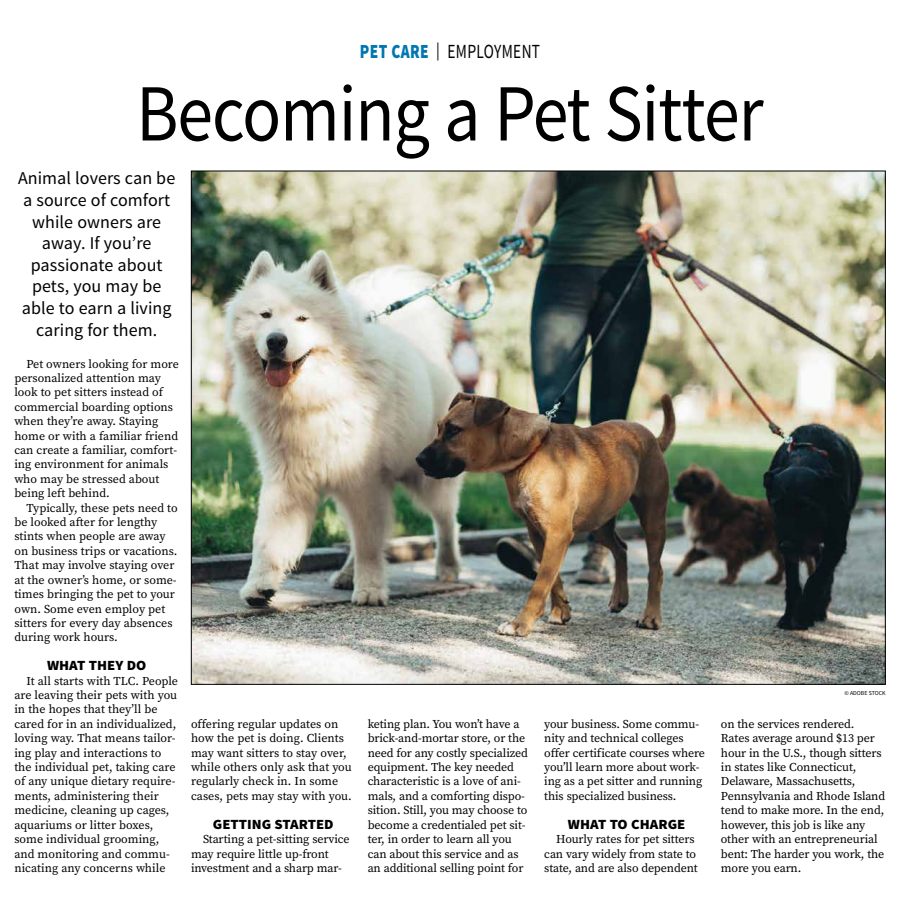
<style>
.page{position:relative;width:900px;height:908px;background:#fff}
.page>*{position:absolute;margin:0;border:0;box-sizing:border-box;transform-origin:0 0}
.t1{font:81px "Source Sans Pro";letter-spacing:-.015em;color:#000;scale:.89 1}
.t2{font:20px "Source Sans Pro";letter-spacing:.025em;color:#000;scale:.77 1}
.t3{font:18px/21.6px "Source Sans Pro";letter-spacing:.005em;color:#000;text-align:center}
.t4{font:900 14px "Source Sans Pro";color:#000;scale:1.05 1}
.t5{font:12px/14.4px "Source Serif Pro";letter-spacing:-.01em;color:#000}
.t6{font:6px "Source Sans Pro";color:#000}
.s1{font-weight:900;color:#0077b1}
.s2{font-size:18px}
</style>
<div class="page">
<img style="left:193px;top:173px;width:691px;height:509px">
<h2 class="t2" style="left:360px;top:39px;width:236px"><span class="s1">PET CARE</span> <span class="s2">|</span> EMPLOYMENT</h2>
<h1 class="t1" style="left:136px;top:63px;width:706px">Becoming a Pet Sitter</h1>
<h3 class="t3" style="left:18px;top:168px;width:159px">Animal lovers can be a source of comfort while owners are away. If you’re passionate about pets, you may be able to earn a living caring for them.</h3>
<p class="t5" style="left:14px;top:356px;width:166px;text-indent:12px">Pet owners looking for more personalized attention may look to pet sitters instead of commercial boarding options when they’re away. Staying home or with a familiar friend can create a familiar, comfort&shy;ing environment for animals who may be stressed about being left behind.</p>
<p class="t5" style="left:14px;top:500px;width:165px;text-indent:12px">Typically, these pets need to be looked after for lengthy stints when people are away on business trips or vacations.<br>That may involve staying over at the owner’s home, or some&shy;times bringing the pet to your own. Some even employ pet sitters for every day absences during work hours.</p>
<p class="t4" style="left:47px;top:656px;width:96px">WHAT THEY DO</p>
<p class="t5" style="left:14px;top:673px;width:165px;text-indent:12px">It all starts with TLC. People are leaving their pets with you in the hopes that they’ll be cared for in an individualized, loving way. That means tailor&shy;ing play and interactions to the individual pet, taking care of any unique dietary require&shy;ments, administering their medicine, cleaning up cages, aquariums or litter boxes, some individual grooming, and monitoring and commu&shy;nicating any concerns while</p>
<p class="t5" style="left:191px;top:716px;width:162px">offering regular updates on how the pet is doing. Clients may want sitters to stay over, while others only ask that you regularly check in. In some cases, pets may stay with you.</p>
<p class="t4" style="left:213px;top:814px;width:117px">GETTING STARTED</p>
<p class="t5" style="left:191px;top:831px;width:160px;text-indent:12px">Starting a pet-sitting service may require little up-front investment and a sharp mar-</p>
<p class="t5" style="left:368px;top:716px;width:162px">keting plan. You won’t have a brick-and-mortar store, or the need for any costly specialized equipment. The key needed characteristic is a love of ani&shy;mals, and a comforting dispo&shy;sition. Still, you may choose to become a credentialed pet sit&shy;ter, in order to learn all you can about this service and as an additional selling point for</p>
<p class="t5" style="left:544px;top:716px;width:162px">your business. Some commu&shy;nity and technical colleges offer certificate courses where you’ll learn more about work&shy;ing as a pet sitter and running this specialized business.</p>
<p class="t4" style="left:568px;top:814px;width:113px">WHAT TO CHARGE</p>
<p class="t5" style="left:544px;top:831px;width:155px;text-indent:12px">Hourly rates for pet sitters can vary widely from state to state, and are also dependent</p>
<p class="t6" style="left:844px;top:689px;width:43px">© ADOBE STOCK</p>
<p class="t5" style="left:721px;top:716px;width:166px">on the services rendered.<br>Rates average around $13 per hour in the U.S., though sitters in states like Connecticut,<br>Delaware, Massachusetts,<br>Pennsylvania and Rhode Island tend to make more. In the end, however, this job is like any other with an entrepreneurial bent: The harder you work, the more you earn.</p>
</div>
